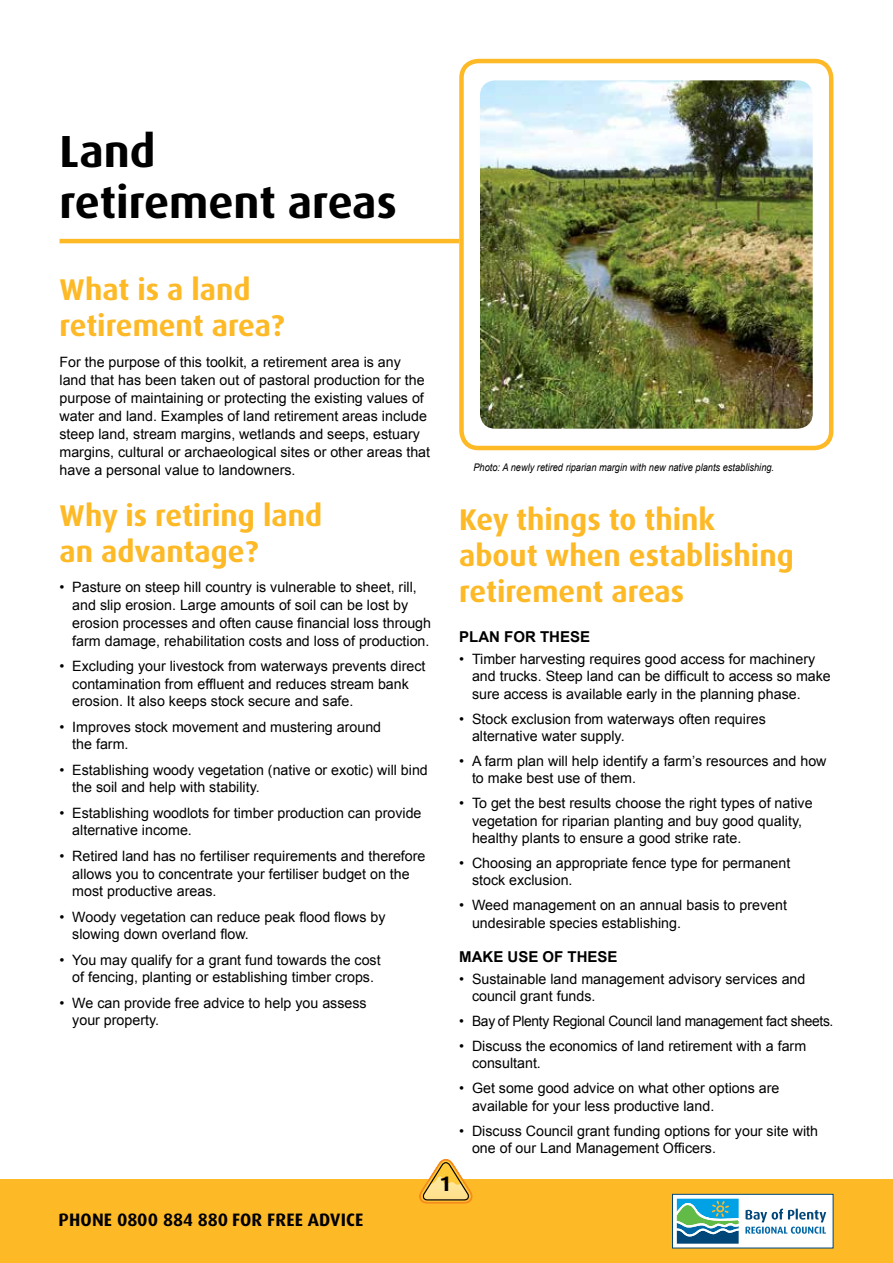
<style>
.page{position:relative;width:893px;height:1263px;background:#fff}
.page>*{position:absolute;margin:0;border:0;box-sizing:border-box;transform-origin:0 0}
.t1{font:700 45px/51px "Dax Pro";color:#000}
.t2{font:700 30px/36px "Dax Pro";color:#fdb926}
.t3{font:700 21px "Dax Pro";color:#000}
.t4{font:700 18px "Dax Pro";letter-spacing:.01em;color:#000}
.t5{font:700 15px "Arial";color:#000}
.t6{font:14.25px/17.7px "Arial";color:#000}
.t7{font:14.25px "Arial";letter-spacing:-.02em;color:#000}
.t8{font:italic 10.5px "Arial";color:#000;scale:.88 1}
</style>
<div class="page">
<div style="left:0;top:1179px;width:893px;height:84px;background:#fdb926"></div>
<div style="left:672px;top:1194px;width:161px;height:54px;background:#fff"></div>
<div style="left:672px;top:1194px;width:161px;height:54px;border:1px solid #004678"></div>
<svg style="left:677px;top:1199px;width:62px;height:45px;background:#479daa"></svg>
<svg style="left:745px;top:1208px;width:81px;height:26px"></svg>
<hr style="left:60px;top:239px;width:399px;height:4px;background:#fdb926">
<div style="left:459px;top:59px;width:374px;height:391px;border:4px solid #fdb926;border-radius:17px"></div>
<img style="left:480px;top:80px;width:333px;height:349px">
<svg style="left:419px;top:1159px;width:54px;height:45px"></svg>
<h1 class="t1" style="left:60px;top:126px;width:339px">Land<br>retirement areas</h1>
<h2 class="t2" style="left:60px;top:272px;width:227px">What is a land retirement area?</h2>
<p class="t6" style="left:60px;top:353px;width:372px">For the purpose of this toolkit, a retirement area is any land that has been taken out of pastoral production for the purpose of maintaining or protecting the existing values of water and land. Examples of land retirement areas include steep land, stream margins, wetlands and seeps, estuary margins, cultural or archaeological sites or other areas that have a personal value to landowners.</p>
<h2 class="t2" style="left:60px;top:498px;width:264px">Why is retiring land an advantage?</h2>
<p class="t6" style="left:72px;top:579px;width:360px;text-indent:-13px">• Pasture on steep hill country is vulnerable to sheet, rill, and slip erosion. Large amounts of soil can be lost by erosion processes and often cause financial loss through farm damage, rehabilitation costs and loss of production.</p>
<p class="t6" style="left:72px;top:657px;width:355px;text-indent:-13px">• Excluding your livestock from waterways prevents direct contamination from effluent and reduces stream bank erosion. It also keeps stock secure and safe.</p>
<p class="t6" style="left:72px;top:718px;width:310px;text-indent:-13px">• Improves stock movement and mustering around the farm.</p>
<p class="t6" style="left:72px;top:761px;width:357px;text-indent:-13px">• Establishing woody vegetation (native or exotic) will bind the soil and help with stability.</p>
<p class="t6" style="left:72px;top:804px;width:351px;text-indent:-13px">• Establishing woodlots for timber production can provide alternative income.</p>
<p class="t6" style="left:72px;top:847px;width:355px;text-indent:-13px">• Retired land has no fertiliser requirements and therefore allows you to concentrate your fertiliser budget on the most productive areas.</p>
<p class="t6" style="left:72px;top:908px;width:315px;text-indent:-13px">• Woody vegetation can reduce peak flood flows by slowing down overland flow.</p>
<p class="t6" style="left:60px;top:951px;width:323px;text-align:center">• You may qualify for a grant fund towards the cost of fencing, planting or establishing timber crops.</p>
<p class="t6" style="left:72px;top:994px;width:296px;text-indent:-13px">• We can provide free advice to help you assess your property.</p>
<p class="t4" style="left:59px;top:1208px;width:306px">Phone 0800 884 880 for free advice</p>
<h3 class="t3" style="left:441px;top:1170px;width:11px">1</h3>
<p class="t8" style="left:473px;top:460px;width:343px">Photo: A newly retired riparian margin with new native plants establishing.</p>
<h2 class="t2" style="left:459px;top:502px;width:336px">Key things to think about when establishing retirement areas</h2>
<p class="t5" style="left:459px;top:627px;width:132px">PLAN FOR THESE</p>
<p class="t6" style="left:472px;top:650px;width:360px;text-indent:-13px">• Timber harvesting requires good access for machinery and trucks. Steep land can be difficult to access so make sure access is available early in the planning phase.</p>
<p class="t6" style="left:472px;top:710px;width:295px;line-height:17.2px;text-indent:-13px">• Stock exclusion from waterways often requires alternative water supply.</p>
<p class="t6" style="left:472px;top:753px;width:356px;line-height:17.2px;text-indent:-13px">• A farm plan will help identify a farm’s resources and how to make best use of them.</p>
<p class="t6" style="left:472px;top:795px;width:342px;line-height:17.2px;text-indent:-13px">• To get the best results choose the right types of native vegetation for riparian planting and buy good quality, healthy plants to ensure a good strike rate.</p>
<p class="t6" style="left:472px;top:854px;width:320px;line-height:17.2px;text-indent:-13px">• Choosing an appropriate fence type for permanent stock exclusion.</p>
<p class="t6" style="left:472px;top:896px;width:316px;text-indent:-13px">• Weed management on an annual basis to prevent undesirable species establishing.</p>
<p class="t5" style="left:459px;top:946px;width:160px">MAKE USE OF THESE</p>
<p class="t6" style="left:472px;top:970px;width:335px;text-indent:-13px">• Sustainable land management advisory services and council grant funds.</p>
<p class="t7" style="left:459px;top:1012px;width:376px">• Bay of Plenty Regional Council land management fact sheets.</p>
<p class="t6" style="left:472px;top:1038px;width:336px;line-height:17.2px;text-indent:-13px">• Discuss the economics of land retirement with a farm consultant.</p>
<p class="t6" style="left:472px;top:1080px;width:309px;line-height:17.2px;text-indent:-13px">• Get some good advice on what other options are available for your less productive land.</p>
<p class="t6" style="left:472px;top:1122px;width:348px;text-indent:-13px">• Discuss Council grant funding options for your site with one of our Land Management Officers.</p>
</div>
